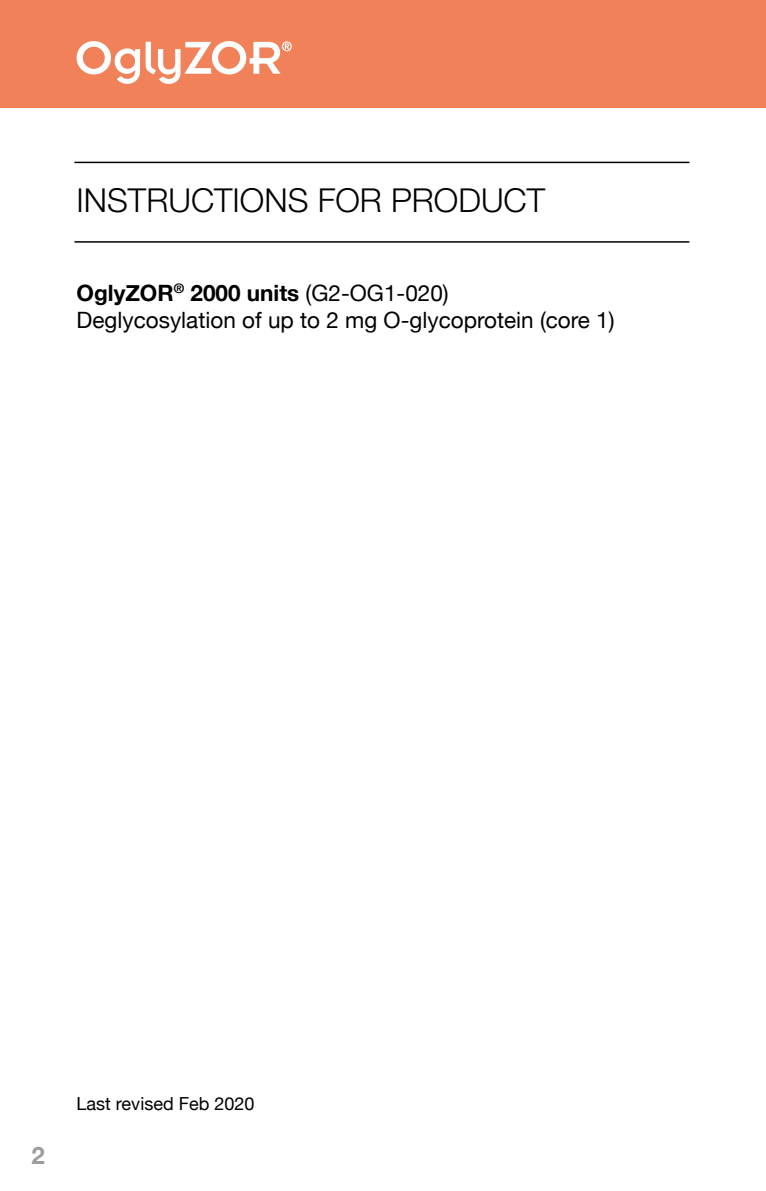
<style>
.page{position:relative;width:766px;height:1191px;background:#fff}
.page>*{position:absolute;margin:0;border:0;box-sizing:border-box;transform-origin:0 0}
.t1{font:300 33px "Helvetica Neue";color:#000}
.t2{font:700 24px "Helvetica Neue";color:#9d9d9c}
.t3{font:22.5px/27px "Helvetica Neue";color:#000}
.t4{font:18px "Helvetica Neue";color:#000}
.s1{font-weight:700}
</style>
<div class="page">
<hr style="left:74px;top:241px;width:615px;height:2px;background:#000">
<hr style="left:74px;top:162px;width:615px;height:1px;background:#000">
<div style="left:0;top:0;width:765px;height:108px;background:#f08159"></div>
<svg style="left:77px;top:41px;width:63px;height:43px"></svg>
<svg style="left:146px;top:41px;width:146px;height:43px"></svg>
<h1 class="t1" style="left:77px;top:180px;width:470px">INSTRUCTIONS FOR PRODUCT</h1>
<p class="t3" style="left:77px;top:280px;width:539px"><span class="s1">OglyZOR</span><sup>®</sup> <span class="s1">2000 units</span> (G2-OG1-020)<br>Deglycosylation of up to 2 mg O-glycoprotein (core 1)</p>
<p class="t2" style="left:32px;top:1137px;width:15px">2</p>
<p class="t4" style="left:77px;top:1090px;width:179px">Last revised Feb 2020</p>
</div>
